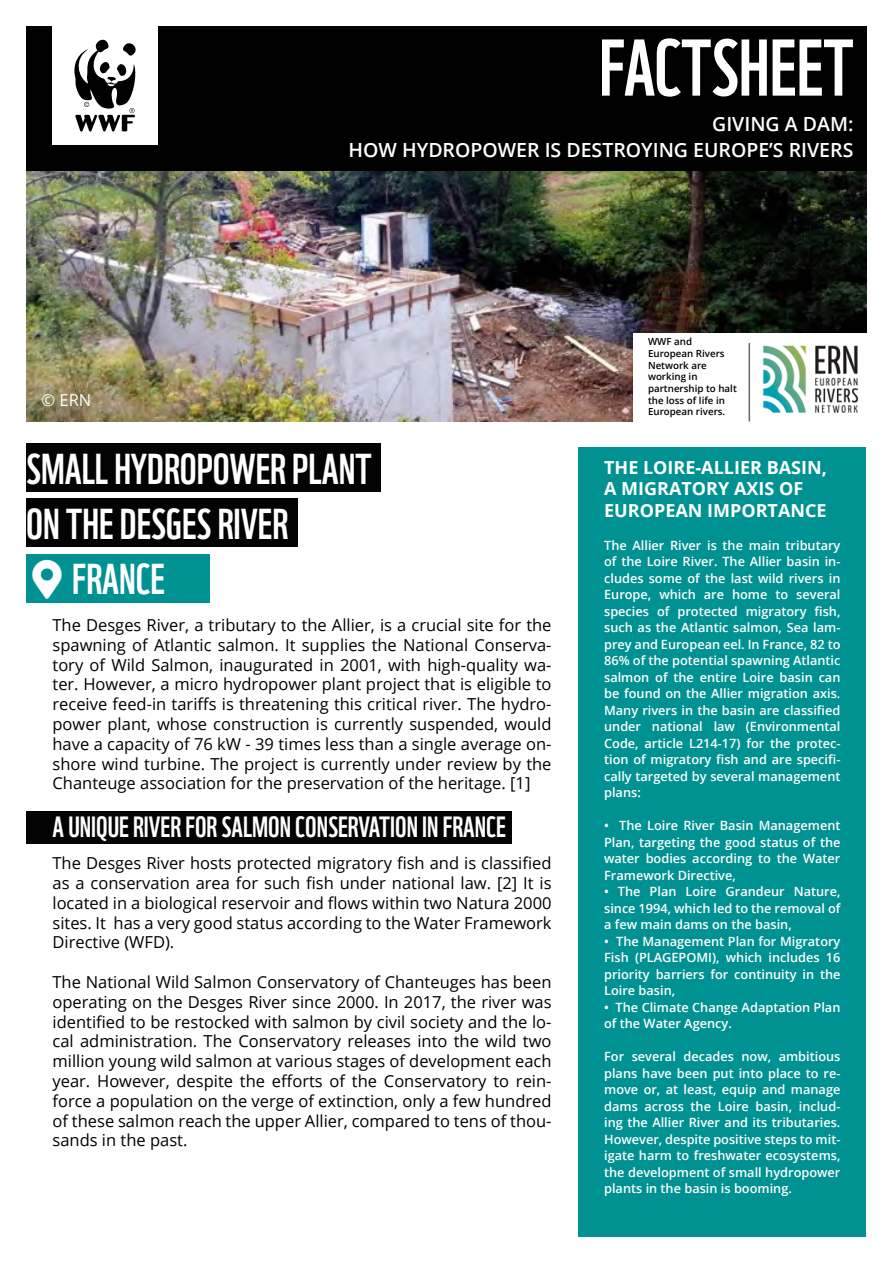
<style>
.page{position:relative;width:893px;height:1263px;background:#fff}
.page>*{position:absolute;margin:0;border:0;box-sizing:border-box;transform-origin:0 0}
.t1{font:78px "WWF";color:#fff}
.t2{font:42px/54.6px "WWF";color:#fff}
.t3{font:28.5px "WWF";color:#fff}
.t4{font:600 19.5px/25.5px "Open Sans";color:#fff;text-align:right}
.t5{font:700 18px/21.6px "Open Sans";color:#fff}
.t6{font:16.5px/19.8px "Open Sans";color:#000;text-align:justify}
.t7{font:16.5px "Open Sans";color:#fff}
.t8{font:600 12.75px/16.5px "Open Sans";color:#fff;text-align:justify}
.t9{font:600 9.75px/11.7px "Open Sans";color:#000}
</style>
<div class="page">
<img style="left:26px;top:171px;width:840px;height:250px">
<div style="left:26px;top:26px;width:841px;height:145px;background:#000"></div>
<div style="left:53px;top:0;width:105px;height:145px;background:#fff"></div>
<svg style="left:74px;top:39px;width:62px;height:93px"></svg>
<div style="left:578px;top:447px;width:288px;height:790px;background:#009292"></div>
<div style="left:26px;top:443px;width:355px;height:49px;background:#040304"></div>
<div style="left:26px;top:554px;width:184px;height:49px;background:#009292"></div>
<div style="left:26px;top:498px;width:272px;height:49px;background:#040304"></div>
<div style="left:26px;top:811px;width:486px;height:33px;background:#040304"></div>
<img style="left:634px;top:333px;width:232px;height:89px">
<img style="left:758px;top:338px;width:108px;height:82px">
<div style="left:636px;top:338px;width:106px;height:83px;background:#fff"></div>
<h1 class="t1" style="left:599px;top:7px;width:256px">FACTSHEET</h1>
<p class="t7" style="left:41px;top:389px;width:51px">© ERN</p>
<p class="t4" style="left:349px;top:111px;width:506px">GIVING A DAM:<br>HOW HYDROPOWER IS DESTROYING EUROPE’S RIVERS</p>
<p class="t9" style="left:648px;top:336px;width:90px">WWF and<br>European Rivers<br>Network are working in partnership to halt the loss of life in<br>European rivers.</p>
<h2 class="t2" style="left:26px;top:438px;width:347px">SMALL HYDROPOWER PLANT<br>ON THE DESGES RIVER</h2>
<h2 class="t2" style="left:33px;top:547px;width:134px">●▼ FRANCE</h2>
<p class="t6" style="left:53px;top:615px;width:501px">The Desges River, a tributary to the Allier, is a crucial site for the spawning of Atlantic salmon. It supplies the National Conserva&shy;tory of Wild Salmon, inaugurated in 2001, with high-quality wa&shy;ter. However, a micro hydropower plant project that is eligible to receive feed-in tariffs is threatening this critical river. The hydro&shy;power plant, whose construction is currently suspended, would have a capacity of 76 kW - 39 times less than a single average on&shy;shore wind turbine. The project is currently under review by the Chanteuge association for the preservation of the heritage. [1]</p>
<h3 class="t3" style="left:53px;top:804px;width:455px">A UNIQUE RIVER FOR SALMON CONSERVATION IN FRANCE</h3>
<p class="t6" style="left:53px;top:853px;width:501px">The Desges River hosts protected migratory fish and is classified as a conservation area for such fish under national law. [2] It is located in a biological reservoir and flows within two Natura 2000 sites. It has a very good status according to the Water Framework Directive (WFD).</p>
<p class="t6" style="left:53px;top:972px;width:501px">The National Wild Salmon Conservatory of Chanteuges has been operating on the Desges River since 2000. In 2017, the river was identified to be restocked with salmon by civil society and the lo&shy;cal administration. The Conservatory releases into the wild two million young wild salmon at various stages of development each year. However, despite the efforts of the Conservatory to rein&shy;force a population on the verge of extinction, only a few hundred of these salmon reach the upper Allier, compared to tens of thou&shy;sands in the past.</p>
<p class="t5" style="left:604px;top:456px;width:224px">THE LOIRE-ALLIER BASIN,<br>A MIGRATORY AXIS OF<br>EUROPEAN IMPORTANCE</p>
<p class="t8" style="left:604px;top:537px;width:238px">The Allier River is the main tributary of the Loire River. The Allier basin in&shy;cludes some of the last wild rivers in Europe, which are home to several species of protected migratory fish, such as the Atlantic salmon, Sea lam&shy;prey and European eel. In France, 82 to 86% of the potential spawning Atlantic salmon of the entire Loire basin can be found on the Allier migration axis.<br>Many rivers in the basin are classified under national law (Environmental Code, article L214-17) for the protec&shy;tion of migratory fish and are specifi&shy;cally targeted by several management plans:</p>
<p class="t8" style="left:604px;top:817px;width:238px">• The Loire River Basin Management Plan, targeting the good status of the water bodies according to the Water Framework Directive,</p>
<p class="t8" style="left:604px;top:883px;width:238px">• The Plan Loire Grandeur Nature, since 1994, which led to the removal of a few main dams on the basin,</p>
<p class="t8" style="left:604px;top:933px;width:238px">• The Management Plan for Migratory Fish (PLAGEPOMI), which includes 16 priority barriers for continuity in the Loire basin,</p>
<p class="t8" style="left:604px;top:999px;width:238px">• The Climate Change Adaptation Plan of the Water Agency.</p>
<p class="t8" style="left:604px;top:1048px;width:238px">For several decades now, ambitious plans have been put into place to re&shy;move or, at least, equip and manage dams across the Loire basin, includ&shy;ing the Allier River and its tributaries.<br>However, despite positive steps to mit&shy;igate harm to freshwater ecosystems, the development of small hydropower plants in the basin is booming.</p>
</div>
